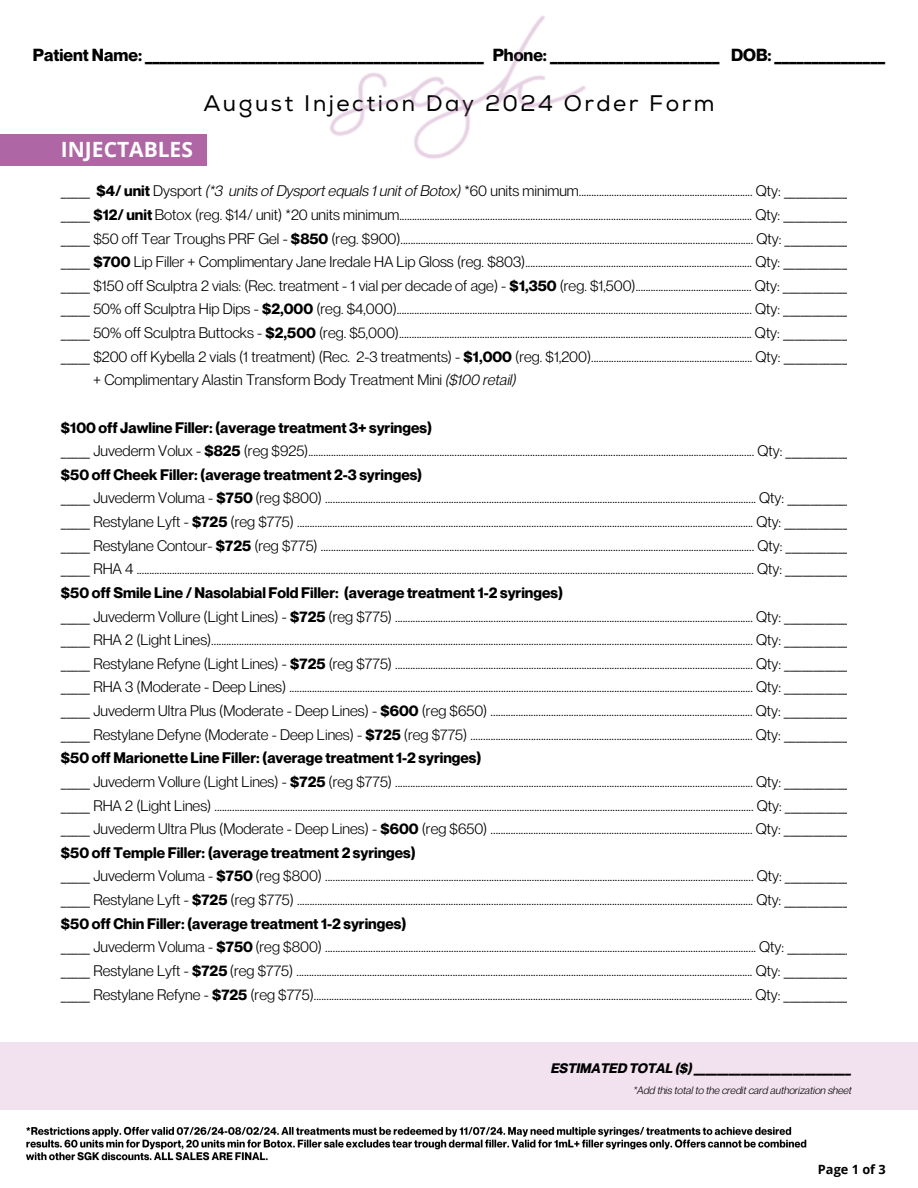
<style>
.page{position:relative;width:918px;height:1188px;background:#fff}
.page>*{position:absolute;margin:0;border:0;box-sizing:border-box;transform-origin:0 0}
.t1{font:22.5px "Nexa";letter-spacing:.11em;color:#000}
.t2{font:700 21px "Open Sans";color:#fff}
.t3{font:700 17.1px "Neue Montreal";color:#000}
.t4{font:15px/23.7px "Neue Montreal";color:#000}
.t5{font:italic 700 13.5px "Neue Montreal";color:#000}
.t6{font:700 12.75px "Open Sans";color:#000}
.t7{font:italic 10.5px "Neue Montreal";color:#000}
.s1{font-weight:700}
.s2{font-style:italic}
</style>
<div class="page">
<div style="left:0;top:1043px;width:918px;height:67px;background:#f2e1ef"></div>
<div style="left:0;top:134px;width:207px;height:32px;background:#ae67a4"></div>
<img style="left:26px;top:1126px;width:781px;height:35px">
<img style="left:330px;top:15px;width:256px;height:144px">
<h4 class="t3" style="left:33px;top:44px;width:854px">Patient Name: ______________________________________________ Phone: _______________________ DOB: _______________</h4>
<h5 class="t2" style="left:61px;top:134px;width:133px">INJECTABLES</h5>
<p class="t1" style="left:203px;top:90px;width:513px">August Injection Day 2024 Order Form</p>
<p class="t4" style="left:61px;top:179px;width:795px">_____ <span class="s1">$4/ unit</span> Dysport <span class="s2">(*3 units of Dysport equals 1 unit of Botox)</span> *60 units minimum..................................................................... Qty: ____________</p>
<p class="t4" style="left:61px;top:203px;width:794px">_____ <span class="s1">$12/ unit</span> Botox (reg. $14/ unit) *20 units minimum............................................................................................................................................ Qty: ____________</p>
<p class="t4" style="left:61px;top:226px;width:795px">_____ $50 off Tear Troughs PRF Gel - <span class="s1">$850</span> (reg. $900)............................................................................................................................................ Qty: ____________</p>
<p class="t4" style="left:61px;top:250px;width:794px">_____ <span class="s1">$700</span> Lip Filler + Complimentary Jane Iredale HA Lip Gloss (reg. $803).......................................................................................... Qty: ____________</p>
<p class="t4" style="left:61px;top:273px;width:793px">_____ $150 off Sculptra 2 vials: (Rec. treatment - 1 vial per decade of age) - <span class="s1">$1,350</span> (reg. $1,500).............................................. Qty: ____________</p>
<p class="t4" style="left:61px;top:297px;width:794px">_____ 50% off Sculptra Hip Dips - <span class="s1">$2,000</span> (reg. $4,000)............................................................................................................................................. Qty: ____________</p>
<p class="t4" style="left:61px;top:321px;width:794px">_____ 50% off Sculptra Buttocks - <span class="s1">$2,500</span> (reg. $5,000)............................................................................................................................................ Qty: ____________</p>
<p class="t4" style="left:61px;top:344px;width:794px">_____ $200 off Kybella 2 vials (1 treatment) (Rec. 2-3 treatments) - <span class="s1">$1,000</span> (reg. $1,200)................................................................ Qty: ____________</p>
<p class="t4" style="left:93px;top:368px;width:425px">+ Complimentary Alastin Transform Body Treatment Mini <span class="s2">($100 retail)</span></p>
<h3 class="t4" style="left:61px;top:415px;width:798px"><span class="s1">$100 off Jawline Filler: (average treatment 3+ syringes)<br></span>_____ Juvederm Volux - <span class="s1">$825</span> (reg $925)................................................................................................................................................................................. Qty: ____________ <span class="s1">$50 off Cheek Filler: (average treatment 2-3 syringes)<br></span>_____ Juvederm Voluma - <span class="s1">$750</span> (reg $800) ........................................................................................................................................................................... Qty: ____________ _____ Restylane Lyft - <span class="s1">$725</span> (reg $775) ..................................................................................................................................................................................... Qty: ____________ _____ Restylane Contour- <span class="s1">$725</span> (reg $775) ............................................................................................................................................................................ Qty: ____________ _____ RHA 4 ..................................................................................................................................................................................................................................................... Qty: ____________ <span class="s1">$50 off Smile Line / Nasolabial Fold Filler: (average treatment 1-2 syringes)<br></span>_____ Juvederm Vollure (Light Lines) - <span class="s1">$725</span> (reg $775) .............................................................................................................................................. Qty: ____________ _____ RHA 2 (Light Lines)....................................................................................................................................................................................................................... Qty: ____________ _____ Restylane Refyne (Light Lines) - <span class="s1">$725</span> (reg $775) .............................................................................................................................................. Qty: ____________ _____ RHA 3 (Moderate - Deep Lines) ........................................................................................................................................................................................ Qty: ____________ _____ Juvederm Ultra Plus (Moderate - Deep Lines) - <span class="s1">$600</span> (reg $650) ........................................................................................................ Qty: ____________ _____ Restylane Defyne (Moderate - Deep Lines) - <span class="s1">$725</span> (reg $775) ................................................................................................................ Qty: ____________ <span class="s1">$50 off Marionette Line Filler: (average treatment 1-2 syringes)<br></span>_____ Juvederm Vollure (Light Lines) - <span class="s1">$725</span> (reg $775) .............................................................................................................................................. Qty: ____________ _____ RHA 2 (Light Lines) ...................................................................................................................................................................................................................... Qty: ____________ _____ Juvederm Ultra Plus (Moderate - Deep Lines) - <span class="s1">$600</span> (reg $650) ........................................................................................................ Qty: ____________ <span class="s1">$50 off Temple Filler: (average treatment 2 syringes)<br></span>_____ Juvederm Voluma - <span class="s1">$750</span> (reg $800) .......................................................................................................................................................................... Qty: ____________ _____ Restylane Lyft - <span class="s1">$725</span> (reg $775) ..................................................................................................................................................................................... Qty: ____________ <span class="s1">$50 off Chin Filler: (average treatment 1-2 syringes)<br></span>_____ Juvederm Voluma - <span class="s1">$750</span> (reg $800) ........................................................................................................................................................................... Qty: ____________ _____ Restylane Lyft - <span class="s1">$725</span> (reg $775) ..................................................................................................................................................................................... Qty: ____________</h3>
<h2 class="t4" style="left:61px;top:982px;width:794px">_____ Restylane Refyne - <span class="s1">$725</span> (reg $775).............................................................................................................................................................................. Qty: ____________</h2>
<h1 class="t5" style="left:551px;top:1060px;width:302px">ESTIMATED TOTAL ($) ___________________________</h1>
<h4 class="t7" style="left:633px;top:1084px;width:220px">*Add this total to the credit card authorization sheet</h4>
<p class="t6" style="left:818px;top:1161px;width:69px">Page 1 of 3</p>
</div>
